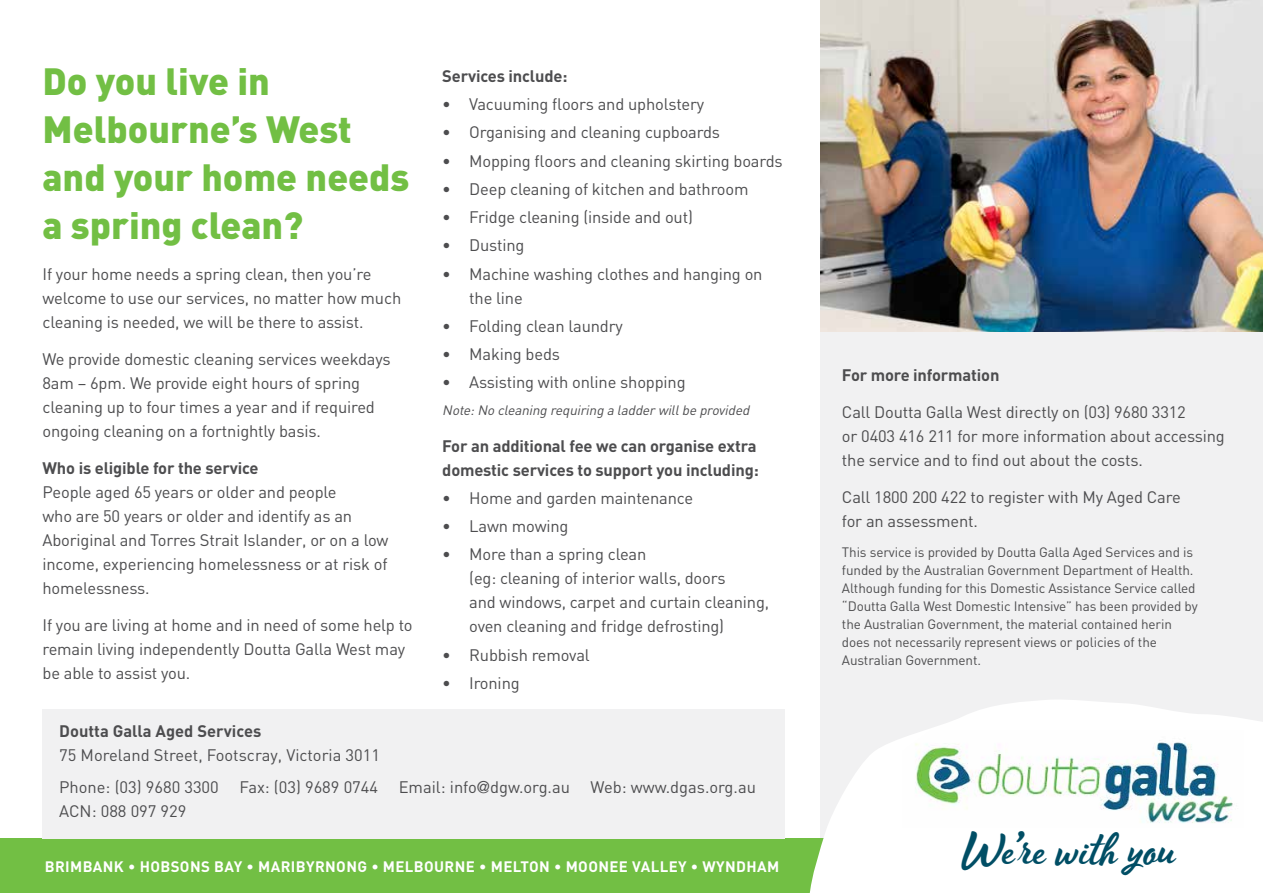
<style>
.page{position:relative;width:1263px;height:893px;background:#fff}
.page>*{position:absolute;margin:0;border:0;box-sizing:border-box;transform-origin:0 0}
.t1{font:48px "Timeout";color:#004e65}
.t2{font:900 37.5px/48px "DIN";color:#72bf44}
.t3{font:16.5px/24px "DIN";letter-spacing:-.01em;color:#4d4d4f}
.t4{font:700 16.5px/24px "DIN";letter-spacing:-.01em;color:#4d4d4f}
.t5{font:700 15px "DIN";letter-spacing:.025em;color:#fff}
.t6{font:13.5px/18px "DIN";letter-spacing:-.01em;color:#4d4d4f}
.t7{font:italic 13.5px "DIN";color:#4d4d4f}
.s1{font-family:"Helvetica Neue"}
</style>
<div class="page">
<div style="left:821px;top:0;width:442px;height:893px;background:#f1f1f2"></div>
<img style="left:821px;top:0;width:442px;height:332px">
<div style="left:0;top:839px;width:1263px;height:54px;background:#72bf44"></div>
<svg style="left:808px;top:698px;width:455px;height:195px;fill:#fff"></svg>
<img style="left:902px;top:730px;width:341px;height:97px">
<div style="left:43px;top:709px;width:742px;height:130px;background:#f1f1f2"></div>
<h2 class="t2" style="left:43px;top:55px;width:368px">Do you live in<br>Melbourne’s West and your home needs a spring clean?</h2>
<p class="t3" style="left:43px;top:262px;width:360px">If your home needs a spring clean, then you’re welcome to use our services, no matter how much cleaning is needed, we will be there to assist.</p>
<p class="t3" style="left:43px;top:347px;width:350px">We provide domestic cleaning services weekdays 8am – 6pm. We provide eight hours of spring cleaning up to four times a year and if required ongoing cleaning on a fortnightly basis.</p>
<p class="t4" style="left:43px;top:455px;width:218px">Who is eligible for the service</p>
<p class="t3" style="left:43px;top:480px;width:348px">People aged 65 years or older and people<br>who are 50 years or older and identify as an Aboriginal and Torres Strait Islander, or on a low income, experiencing homelessness or at risk of homelessness.</p>
<p class="t3" style="left:43px;top:612px;width:372px">If you are living at home and in need of some help to remain living independently Doutta Galla West may be able to assist you.</p>
<p class="t4" style="left:442px;top:63px;width:127px">Services include:</p>
<p class="t3" style="left:442px;top:92px;width:264px">• Vacuuming floors and upholstery</p>
<p class="t3" style="left:442px;top:120px;width:279px">• Organising and cleaning cupboards</p>
<p class="t3" style="left:442px;top:148px;width:342px">• Mopping floors and cleaning skirting boards</p>
<p class="t3" style="left:442px;top:176px;width:308px">• Deep cleaning of kitchen and bathroom</p>
<p class="t3" style="left:442px;top:205px;width:252px">• Fridge cleaning (inside and out)</p>
<p class="t3" style="left:442px;top:233px;width:84px">• Dusting</p>
<p class="t3" style="left:469px;top:261px;width:295px;text-indent:-27px">• Machine washing clothes and hanging on the line</p>
<p class="t3" style="left:442px;top:313px;width:182px">• Folding clean laundry</p>
<p class="t3" style="left:442px;top:342px;width:119px">• Making beds</p>
<p class="t3" style="left:442px;top:370px;width:245px">• Assisting with online shopping</p>
<p class="t7" style="left:442px;top:401px;width:312px">Note:No cleaning requiring a ladderwillbe provided</p>
<p class="t4" style="left:442px;top:433px;width:318px">For an additional fee we can organise extra domestic services to support you including:</p>
<p class="t3" style="left:442px;top:486px;width:253px">• Home and garden maintenance</p>
<p class="t3" style="left:442px;top:514px;width:128px">• Lawn mowing</p>
<p class="t3" style="left:469px;top:542px;width:301px;text-indent:-27px">• More than a spring clean<br>(eg: cleaning of interior walls, doors<br>and windows, carpet and curtain cleaning, oven cleaning and fridge defrosting)</p>
<p class="t3" style="left:442px;top:642px;width:149px">• Rubbish removal</p>
<p class="t3" style="left:442px;top:671px;width:79px">• Ironing</p>
<p class="t4" style="left:59px;top:718px;width:204px">Doutta Galla Aged Services</p>
<p class="t3" style="left:59px;top:738px;width:698px;line-height:32.5px">75 Moreland Street, Footscray, Victoria 3011<br>Phone: (03) 9680 3300 Fax: (03) 9689 0744 Email: info<span class="s1">@</span>dgw.org.au Web: www.dgas.org.au</p>
<p class="t3" style="left:59px;top:799px;width:129px">ACN: 088 097 929</p>
<p class="t5" style="left:45px;top:857px;width:736px">BRIMBANK • HOBSONS BAY • MARIBYRNONG • MELBOURNE • MELTON • MOONEE VALLEY • WYNDHAM</p>
<p class="t4" style="left:842px;top:362px;width:159px">For more information</p>
<p class="t3" style="left:842px;top:400px;width:384px">Call Doutta Galla West directly on (03) 9680 3312<br>or 0403 416 211 for more information about accessing the service and to find out about the costs.</p>
<p class="t3" style="left:842px;top:484px;width:340px">Call 1800 200 422 to register with My Aged Care for an assessment.</p>
<p class="t6" style="left:842px;top:543px;width:357px">This service is provided by Doutta Galla Aged Services and is funded by the Australian Government Department of Health.<br>Although funding for this Domestic Assistance Service called “Doutta Galla West Domestic Intensive” has been provided by the Australian Government, the material contained herin does not necessarily represent views or policies of the Australian Government.</p>
<h1 class="t1" style="left:961px;top:821px;width:215px">We’re with you</h1>
</div>
